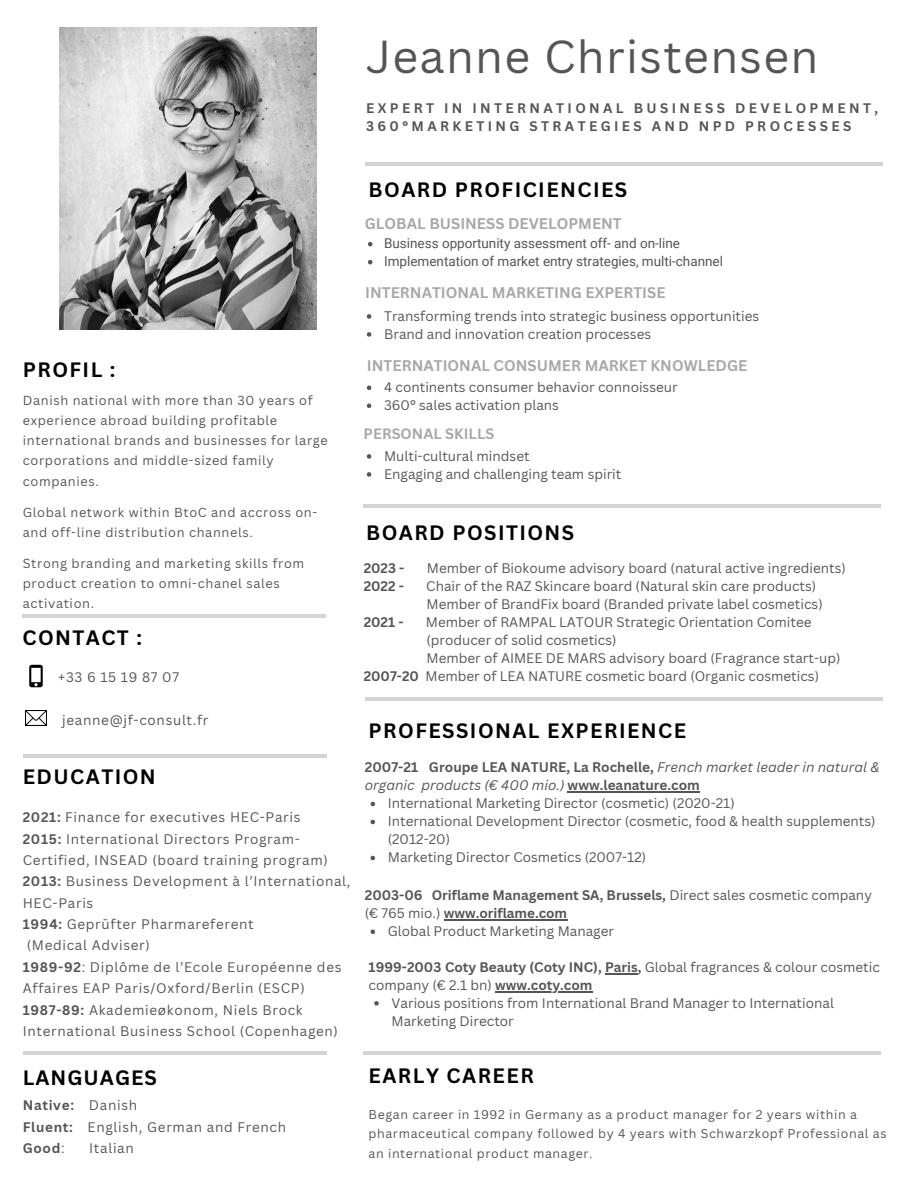
<style>
.page{position:relative;width:918px;height:1188px;background:#fff}
.page>*{position:absolute;margin:0;border:0;box-sizing:border-box;transform-origin:0 0}
.t1{font:45px "Canva Sans";letter-spacing:.03em;color:#555}
.t2{font:700 20.25px "Canva Sans";letter-spacing:.07em;color:#000}
.t3{font:700 20.25px "Canva Sans";letter-spacing:.05em;color:#000}
.t4{font:700 15px "Canva Sans";color:#a8a8a8}
.t5{font:700 14.55px "Canva Sans";color:#a8a8a8}
.t6{font:italic 13.65px/18px "Canva Sans";color:#555}
.t7{font:13.5px/18px "Canva Sans";color:#555}
.t8{font:13.5px/21.3px "Canva Sans";letter-spacing:.05em;color:#555}
.t9{font:700 13.5px/18px "Canva Sans";color:#555}
.t10{font:13.5px/18px "Roboto";color:#555}
.t11{font:700 13.5px/18px "Canva Sans";letter-spacing:.25em;color:#555}
.t12{font:12.75px/20.2px "Canva Sans";letter-spacing:.05em;color:#555}
.t13{font:12.3px/19.6px "Canva Sans";letter-spacing:.05em;color:#555}
.s1{font-weight:700}
.s2{font-weight:700;font-style:normal}
.s3{font-weight:400}
</style>
<div class="page">
<img style="left:60px;top:27px;width:256px;height:303px">
<hr style="left:365px;top:162px;width:517px;height:3px;background:#a8a8a8">
<hr style="left:22px;top:614px;width:304px;height:4px;background:#d4d4d4">
<hr style="left:23px;top:755px;width:304px;height:3px;background:#a8a8a8">
<hr style="left:364px;top:505px;width:517px;height:3px;background:#a8a8a8">
<hr style="left:365px;top:697px;width:517px;height:4px;background:#d4d4d4">
<hr style="left:364px;top:1051px;width:517px;height:4px;background:#d4d4d4">
<img style="left:25px;top:711px;width:21px;height:15px">
<svg style="left:29px;top:665px;width:14px;height:22px"></svg>
<svg style="left:368px;top:242px;width:4px;height:4px"></svg>
<svg style="left:368px;top:260px;width:4px;height:4px"></svg>
<svg style="left:367px;top:314px;width:4px;height:5px"></svg>
<svg style="left:367px;top:332px;width:4px;height:5px"></svg>
<svg style="left:367px;top:386px;width:4px;height:4px"></svg>
<svg style="left:367px;top:404px;width:4px;height:4px"></svg>
<svg style="left:367px;top:454px;width:4px;height:5px"></svg>
<svg style="left:367px;top:472px;width:4px;height:5px"></svg>
<svg style="left:371px;top:802px;width:4px;height:4px"></svg>
<svg style="left:371px;top:820px;width:4px;height:4px"></svg>
<svg style="left:371px;top:856px;width:4px;height:4px"></svg>
<hr style="left:568px;top:792px;width:132px;height:1px;background:#555">
<svg style="left:371px;top:930px;width:4px;height:4px"></svg>
<hr style="left:444px;top:919px;width:123px;height:2px;background:#555">
<svg style="left:374px;top:1001px;width:5px;height:5px"></svg>
<hr style="left:605px;top:973px;width:33px;height:1px;background:#555">
<hr style="left:495px;top:991px;width:98px;height:1px;background:#555">
<hr style="left:23px;top:1051px;width:303px;height:4px;background:#d4d4d4">
<h1 class="t1" style="left:366px;top:25px;width:454px">Jeanne Christensen</h1>
<p class="t11" style="left:366px;top:99px;width:514px">EXPERT IN INTERNATIONAL BUSINESS DEVELOPMENT,<br>360°MARKETING STRATEGIES AND NPD PROCESSES</p>
<h2 class="t2" style="left:23px;top:356px;width:94px">PROFIL :</h2>
<p class="t12" style="left:23px;top:390px;width:307px">Danish national with more than 30 years of experience abroad building profitable international brands and businesses for large corporations and middle-sized family companies.</p>
<p class="t12" style="left:23px;top:502px;width:296px">Global network within BtoC and accross on&shy;and off-line distribution channels.</p>
<p class="t12" style="left:23px;top:553px;width:283px">Strong branding and marketing skills from product creation to omni-chanel sales activation.</p>
<h2 class="t2" style="left:22px;top:623px;width:121px">CONTACT :</h2>
<p class="t7" style="left:58px;top:668px;width:122px">+33 6 15 19 87 07</p>
<p class="t8" style="left:62px;top:709px;width:148px">jeanne@jf-consult.fr</p>
<h2 class="t2" style="left:23px;top:763px;width:135px">EDUCATION</h2>
<p class="t8" style="left:23px;top:806px;width:329px"><span class="s1">2021:</span> Finance for executives HEC-Paris<br><span class="s1">2015:</span> International Directors Program-Certified, INSEAD (board training program)<br><span class="s1">2013:</span> Business Development à l’International, HEC-Paris<br><span class="s1">1994:</span> Geprüfter Pharmareferent<br>(Medical Adviser)<br><span class="s1">1989-92</span>: Diplôme de l’Ecole Européenne des Affaires EAP Paris/Oxford/Berlin (ESCP)<br><span class="s1">1987-89:</span> Akademieøkonom, Niels Brock International Business School (Copenhagen)</p>
<h2 class="t3" style="left:23px;top:1064px;width:136px">LANGUAGES</h2>
<p class="t8" style="left:23px;top:1094px;width:265px"><span class="s1">Native:</span> Danish<br><span class="s1">Fluent:</span> English, German and French<br><span class="s1">Good</span>:</p>
<p class="t8" style="left:89px;top:1137px;width:46px">Italian</p>
<h2 class="t2" style="left:369px;top:175px;width:260px">BOARD PROFICIENCIES</h2>
<p class="t4" style="left:365px;top:213px;width:259px">GLOBAL BUSINESS DEVELOPMENT</p>
<p class="t10" style="left:384px;top:234px;width:340px">Business opportunity assessment off- and on-line<br>Implementation of market entry strategies, multi-channel</p>
<p class="t4" style="left:365px;top:282px;width:302px">INTERNATIONAL MARKETING EXPERTISE</p>
<p class="t7" style="left:384px;top:307px;width:377px">Transforming trends into strategic business opportunities<br>Brand and innovation creation processes</p>
<p class="t4" style="left:367px;top:355px;width:382px">INTERNATIONAL CONSUMER MARKET KNOWLEDGE</p>
<p class="t7" style="left:384px;top:378px;width:295px">4 continents consumer behavior connoisseur<br>360° sales activation plans</p>
<p class="t5" style="left:364px;top:423px;width:132px">PERSONAL SKILLS</p>
<p class="t7" style="left:384px;top:447px;width:239px">Multi-cultural mindset<br>Engaging and challenging team spirit</p>
<h2 class="t2" style="left:366px;top:519px;width:210px">BOARD POSITIONS</h2>
<p class="t9" style="left:364px;top:559px;width:42px">2023 -</p>
<p class="t7" style="left:427px;top:559px;width:420px">Member of Biokoume advisory board (natural active ingredients)</p>
<p class="t9" style="left:364px;top:577px;width:42px">2022 -</p>
<p class="t7" style="left:426px;top:577px;width:398px">Chair of the RAZ Skincare board (Natural skin care products)<br>Member of BrandFix board (Branded private label cosmetics)</p>
<p class="t9" style="left:364px;top:613px;width:41px">2021 -</p>
<p class="t7" style="left:426px;top:613px;width:387px">Member of RAMPAL LATOUR Strategic Orientation Comitee</p>
<p class="t7" style="left:427px;top:631px;width:191px">(producer of solid cosmetics)</p>
<p class="t7" style="left:427px;top:649px;width:415px">Member of AIMEE DE MARS advisory board (Fragrance start-up)</p>
<p class="t7" style="left:364px;top:667px;width:457px"><span class="s1">2007-20</span> Member of LEA NATURE cosmetic board (Organic cosmetics)</p>
<h2 class="t2" style="left:369px;top:716px;width:319px">PROFESSIONAL EXPERIENCE</h2>
<p class="t6" style="left:365px;top:758px;width:516px"><span class="s2">2007-21 Groupe LEA NATURE, La Rochelle,</span> French market leader in natural &amp; organic products (€ 400 mio.) <span class="s2">www.leanature.com</span></p>
<p class="t7" style="left:388px;top:794px;width:489px">International Marketing Director (cosmetic) (2020-21)<br>International Development Director (cosmetic, food &amp; health supplements) (2012-20)<br>Marketing Director Cosmetics (2007-12)</p>
<p class="t9" style="left:365px;top:886px;width:509px">2003-06 Oriflame Management SA, Brussels, <span class="s3">Direct sales cosmetic company (€ 765 mio.)</span> www.oriflame.com</p>
<p class="t7" style="left:388px;top:922px;width:228px">Global Product Marketing Manager</p>
<p class="t9" style="left:369px;top:958px;width:513px">1999-2003 Coty Beauty (Coty INC), Paris, <span class="s3">Global fragrances &amp; colour cosmetic company (€ 2.1 bn)</span> www.coty.com</p>
<p class="t7" style="left:392px;top:994px;width:444px">Various positions from International Brand Manager to International<br>Marketing Director</p>
<h2 class="t2" style="left:369px;top:1061px;width:167px">EARLY CAREER</h2>
<p class="t13" style="left:369px;top:1104px;width:519px">Began career in 1992 in Germany as a product manager for 2 years within a pharmaceutical company followed by 4 years with Schwarzkopf Professional as an international product manager.</p>
</div>
